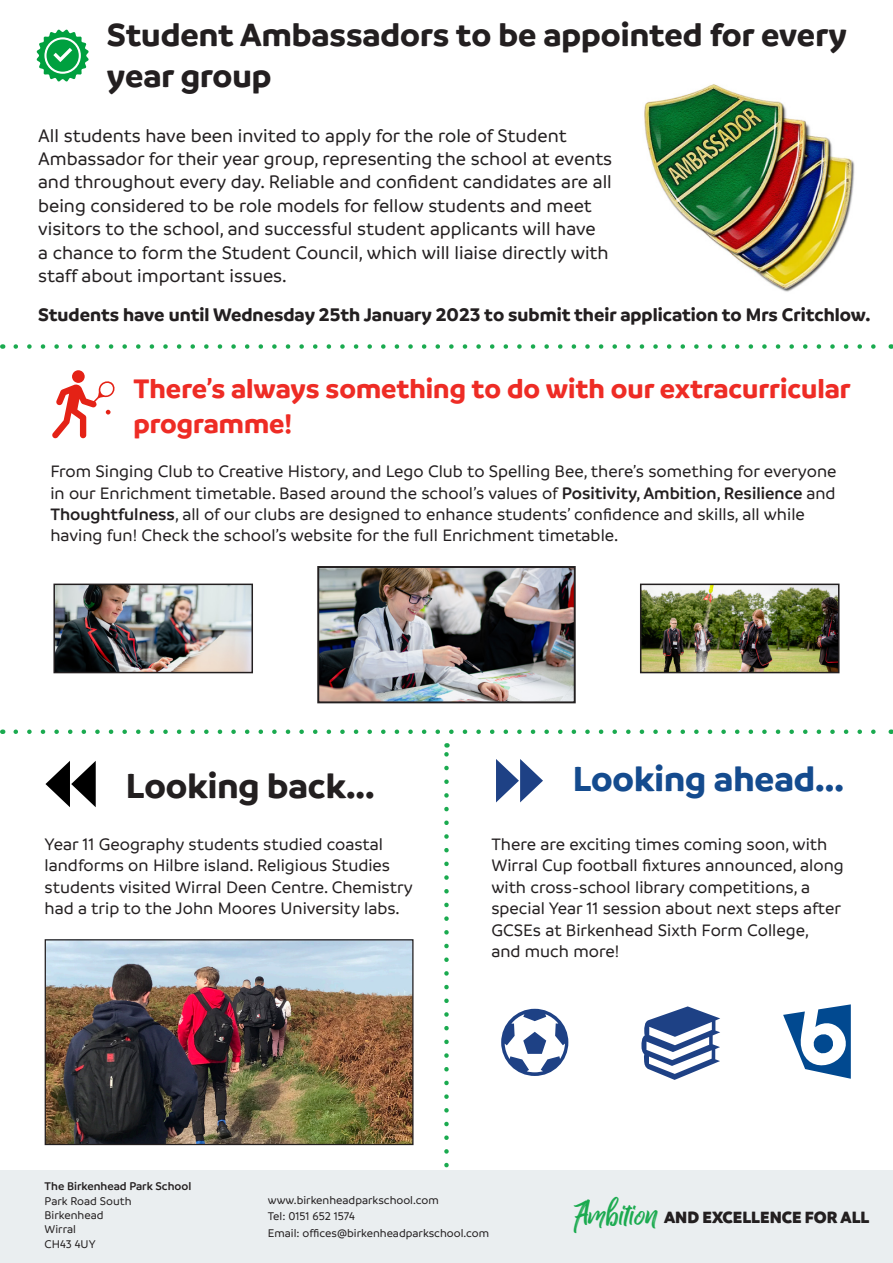
<style>
.page{position:relative;width:893px;height:1263px;background:#fff}
.page>*{position:absolute;margin:0;border:0;box-sizing:border-box;transform-origin:0 0}
.t1{font:38.4px "Billy Ohio Dua";color:#1aaa4f}
.t2{font:700 37.35px "Branding";color:#144b8e}
.t3{font:700 37.35px "Branding";color:#231f20}
.t4{font:700 34.5px/41.4px "Branding";color:#231f20}
.t5{font:700 28.95px "Branding";color:#ee2c25}
.t6{font:500 19.5px/23.4px "Branding";color:#231f20}
.t7{font:700 19.5px "Branding";color:#231f20}
.t8{font:500 17.85px/21.5px "Branding";color:#231f20}
.t9{font:900 17.55px "Branding";color:#231f20}
.t10{font:500 12px "Branding";color:#231f20}
.t11{font:600 12px "Branding";color:#231f20}
.s1{font-weight:600}
</style>
<div class="page">
<img style="left:47px;top:941px;width:365px;height:202px">
<div style="left:45px;top:939px;width:369px;height:206px;border:1px solid #231f20"></div>
<svg style="left:45px;top:761px;width:51px;height:46px"></svg>
<svg style="left:496px;top:759px;width:47px;height:43px"></svg>
<div style="left:72px;top:370px;width:13px;height:13px;background:#e42216;border-radius:50%"></div>
<svg style="left:52px;top:380px;width:63px;height:58px"></svg>
<img style="left:56px;top:587px;width:194px;height:83px">
<div style="left:53px;top:584px;width:200px;height:89px;border:2px solid #231f20"></div>
<img style="left:643px;top:587px;width:193px;height:83px">
<div style="left:640px;top:584px;width:199px;height:89px;border:2px solid #231f20"></div>
<img style="left:320px;top:569px;width:253px;height:131px">
<div style="left:317px;top:566px;width:259px;height:137px;border:2px solid #231f20"></div>
<svg style="left:16px;top:344px;width:860px;height:5px"></svg>
<svg style="left:37px;top:29px;width:52px;height:53px"></svg>
<img style="left:644px;top:84px;width:211px;height:208px">
<svg style="left:16px;top:729px;width:860px;height:5px"></svg>
<svg style="left:444px;top:743px;width:5px;height:422px"></svg>
<div style="left:0;top:1170px;width:893px;height:93px;background:#eaeef0"></div>
<svg style="left:641px;top:1006px;width:79px;height:74px"></svg>
<svg style="left:501px;top:1009px;width:67px;height:67px"></svg>
<svg style="left:783px;top:1004px;width:68px;height:75px"></svg>
<p class="t4" style="left:107px;top:14px;width:741px">Student Ambassadors to be appointed for every year group</p>
<p class="t6" style="left:38px;top:124px;width:530px">All students have been invited to apply for the role of Student</p>
<p class="t6" style="left:38px;top:147px;width:576px">Ambassador for their year group, representing the school at events and throughout every day. Reliable and confident candidates are all being considered to be role models for fellow students and meet visitors to the school, and successful student applicants will have<br>a chance to form the Student Council, which will liaise directly with staff about important issues.</p>
<p class="t7" style="left:38px;top:303px;width:834px">Students have until Wednesday 25th January 2023 to submit their application to Mrs Critchlow.</p>
<p class="t5" style="left:134px;top:372px;width:719px">There’s always something to do with our extracurricular</p>
<p class="t5" style="left:134px;top:407px;width:160px">programme!</p>
<p class="t8" style="left:50px;top:461px;width:788px">From Singing Club to Creative History, and Lego Club to Spelling Bee, there’s something for everyone in our Enrichment timetable. Based around the school’s values of <span class="s1">Positivity, Ambition, Resilience</span> and <span class="s1">Thoughtfulness</span>, all of our clubs are designed to enhance students’ confidence and skills, all while having fun! Check the school’s website for the full Enrichment timetable.</p>
<p class="t3" style="left:126px;top:765px;width:250px">Looking back...</p>
<p class="t8" style="left:45px;top:833px;width:370px">Year 11 Geography students studied coastal landforms on Hilbre island. Religious Studies students visited Wirral Deen Centre. Chemistry had a trip to the John Moores University labs.</p>
<p class="t2" style="left:573px;top:757px;width:273px">Looking ahead...</p>
<p class="t8" style="left:491px;top:833px;width:354px">There are exciting times coming soon, with Wirral Cup football fixtures announced, along with cross-school library competitions, a special Year 11 session about next steps after GCSEs at Birkenhead Sixth Form College,</p>
<p class="t8" style="left:491px;top:940px;width:129px">and much more!</p>
<p class="t11" style="left:45px;top:1180px;width:148px">The Birkenhead Park School</p>
<p class="t10" style="left:45px;top:1194px;width:88px">Park Road South</p>
<p class="t10" style="left:45px;top:1209px;width:60px">Birkenhead</p>
<p class="t10" style="left:45px;top:1223px;width:33px">Wirral</p>
<p class="t10" style="left:45px;top:1237px;width:53px">CH43 4UY</p>
<p class="t10" style="left:268px;top:1194px;width:172px">www.birkenheadparkschool.com</p>
<p class="t10" style="left:268px;top:1210px;width:88px">Tel: 0151 652 1574</p>
<p class="t10" style="left:268px;top:1227px;width:223px">Email: offices@birkenheadparkschool.com</p>
<p class="t1" style="left:572px;top:1188px;width:86px">Ambition</p>
<p class="t9" style="left:664px;top:1206px;width:207px">AND EXCELLENCE FOR ALL</p>
</div>
